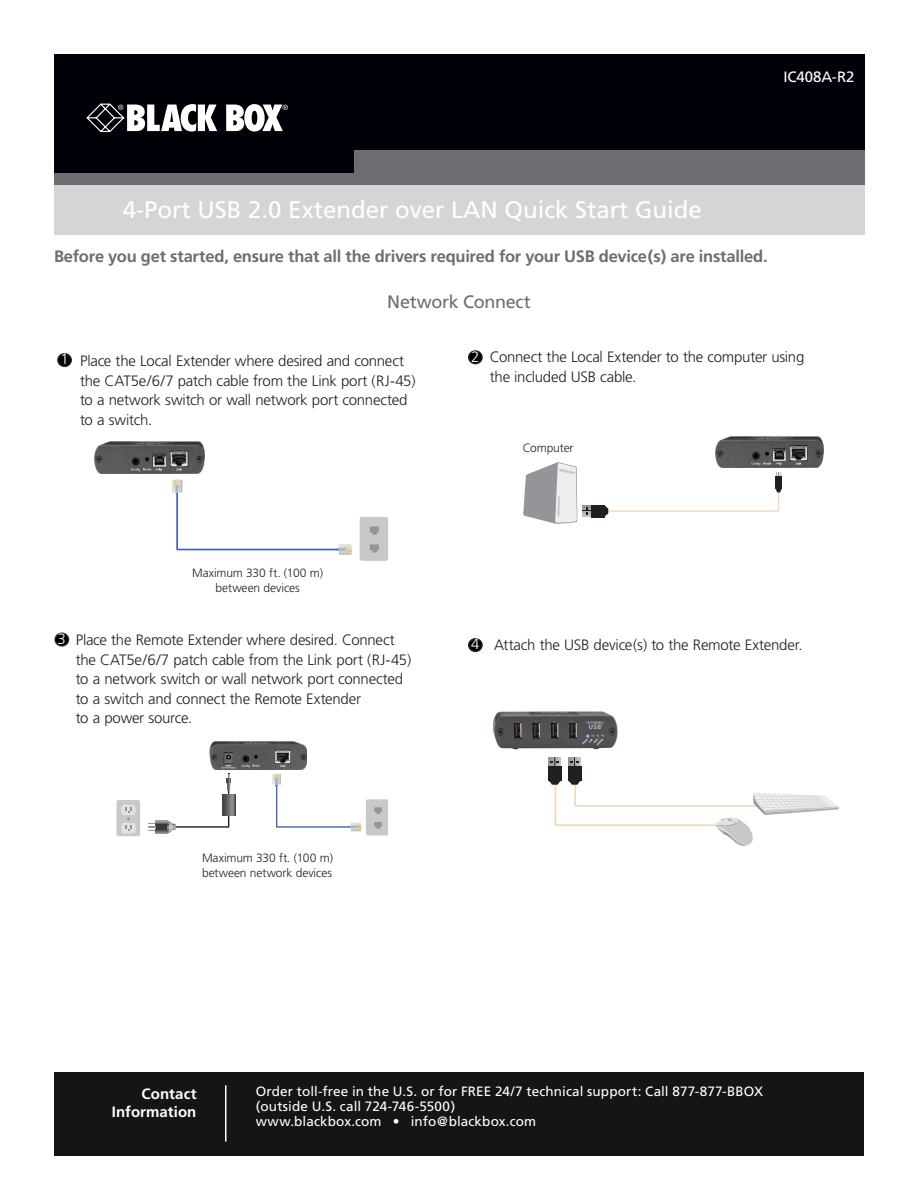
<style>
.page{position:relative;width:918px;height:1188px;background:#fff}
.page>*{position:absolute;margin:0;border:0;box-sizing:border-box;transform-origin:0 0}
.t1{font:24px "Frutiger";color:#fff}
.t2{font:18px "Frutiger";letter-spacing:-.015em;color:#6c6d70}
.t3{font:700 16.5px "Frutiger";letter-spacing:-.015em;color:#6c6d70}
.t4{font:300 15px/19.5px "Frutiger";letter-spacing:-.015em;color:#231f20}
.t5{font:15px "Frutiger";letter-spacing:-.01em;color:#fff}
.t6{font:700 15px/18px "Frutiger";letter-spacing:.005em;color:#fff;text-align:right}
.t7{font:300 15px "Frutiger";color:#fff}
.t8{font:13.5px/15px "Frutiger";letter-spacing:.005em;color:#fff}
.t9{font:300 12px/15px "Frutiger";letter-spacing:-.005em;color:#231f20;text-align:center}
</style>
<div class="page">
<img style="left:95px;top:441px;width:109px;height:32px">
<div style="left:360px;top:517px;width:28px;height:44px;background:#c7c8ca;border-radius:2px"></div>
<svg style="left:370px;top:527px;width:9px;height:8px"></svg>
<svg style="left:370px;top:544px;width:9px;height:9px"></svg>
<svg style="left:172px;top:479px;width:180px;height:76px"></svg>
<svg style="left:272px;top:774px;width:115px;height:62px"></svg>
<div style="left:117px;top:800px;width:23px;height:36px;background:#c7c8ca;border-radius:2px"></div>
<svg style="left:121px;top:805px;width:15px;height:28px"></svg>
<svg style="left:148px;top:774px;width:82px;height:59px"></svg>
<svg style="left:222px;top:794px;width:13px;height:21px"></svg>
<img style="left:210px;top:742px;width:97px;height:28px">
<div style="left:54px;top:1073px;width:810px;height:83px;background:#161516"></div>
<hr style="left:225px;top:1085px;width:1px;height:57px;background:#fff">
<div style="left:54px;top:184px;width:811px;height:51px;background:#d4d5d6"></div>
<div style="left:54px;top:54px;width:811px;height:130px;background:#000008"></div>
<div style="left:54px;top:173px;width:811px;height:11px;background:#6c6d70"></div>
<div style="left:354px;top:150px;width:511px;height:30px;background:#6c6d70"></div>
<svg style="left:86px;top:103px;width:131px;height:29px"></svg>
<svg style="left:226px;top:104px;width:62px;height:28px"></svg>
<div style="left:58px;top:354px;width:13px;height:12px;background:#000008;border-radius:50%"></div>
<div style="left:57px;top:353px;width:15px;height:14px;border:2px solid #231f20;border-radius:50%"></div>
<div style="left:55px;top:633px;width:14px;height:13px;background:#000008;border-radius:50%"></div>
<div style="left:54px;top:633px;width:15px;height:14px;border:2px solid #231f20;border-radius:50%"></div>
<img style="left:716px;top:436px;width:107px;height:31px">
<svg style="left:523px;top:462px;width:259px;height:62px"></svg>
<div style="left:469px;top:351px;width:13px;height:13px;background:#000008;border-radius:50%"></div>
<div style="left:468px;top:350px;width:15px;height:14px;border:2px solid #231f20;border-radius:50%"></div>
<div style="left:469px;top:639px;width:13px;height:12px;background:#000008;border-radius:50%"></div>
<div style="left:468px;top:638px;width:15px;height:14px;border:2px solid #231f20;border-radius:50%"></div>
<img style="left:492px;top:711px;width:126px;height:39px">
<div style="left:568px;top:766px;width:13px;height:15px;background:#231f20"></div>
<svg style="left:569px;top:757px;width:12px;height:9px"></svg>
<div style="left:548px;top:766px;width:14px;height:15px;background:#231f20"></div>
<svg style="left:549px;top:757px;width:12px;height:9px"></svg>
<svg style="left:549px;top:775px;width:290px;height:71px"></svg>
<h1 class="t1" style="left:123px;top:196px;width:580px">4-Port USB 2.0 Extender over LAN Quick Start Guide</h1>
<p class="t5" style="left:758px;top:68px;width:99px">February 2010</p>
<p class="t5" style="left:784px;top:68px;width:72px">IC408A-R2</p>
<p class="t3" style="left:54px;top:247px;width:715px">Before you get started, ensure that all the drivers required for your USB device(s) are installed.</p>
<p class="t2" style="left:387px;top:292px;width:145px">Network Connect</p>
<p class="t7" style="left:60px;top:351px;width:10px">1</p>
<p class="t4" style="left:80px;top:351px;width:337px">Place the Local Extender where desired and connect the CAT5e/6/7 patch cable from the Link port (RJ-45) to a network switch or wall network port connected to a switch.</p>
<p class="t9" style="left:192px;top:565px;width:133px">Maximum 330 ft. (100 m) between devices</p>
<p class="t7" style="left:58px;top:630px;width:10px">3</p>
<p class="t4" style="left:76px;top:631px;width:337px">Place the Remote Extender where desired. Connect the CAT5e/6/7 patch cable from the Link port (RJ-45) to a network switch or wall network port connected to a switch and connect the Remote Extender<br>to a power source.</p>
<p class="t9" style="left:202px;top:850px;width:133px;text-align:left">Maximum 330 ft. (100 m) between network devices</p>
<p class="t7" style="left:471px;top:348px;width:10px">2</p>
<p class="t4" style="left:490px;top:348px;width:316px">Connect the Local Extender to the computer using the included USB cable.</p>
<p class="t9" style="left:523px;top:440px;width:52px">Computer</p>
<p class="t7" style="left:471px;top:636px;width:10px">4</p>
<p class="t4" style="left:494px;top:636px;width:310px">Attach the USB device(s) to the Remote Extender.</p>
<p class="t6" style="left:112px;top:1085px;width:86px">Contact<br>Information</p>
<p class="t8" style="left:256px;top:1084px;width:509px">Order toll-free in the U.S. or for FREE 24/7 technical support: Call 877-877-BBOX (outside U.S. call 724-746-5500)<br>www.blackbox.com • info@blackbox.com</p>
</div>
